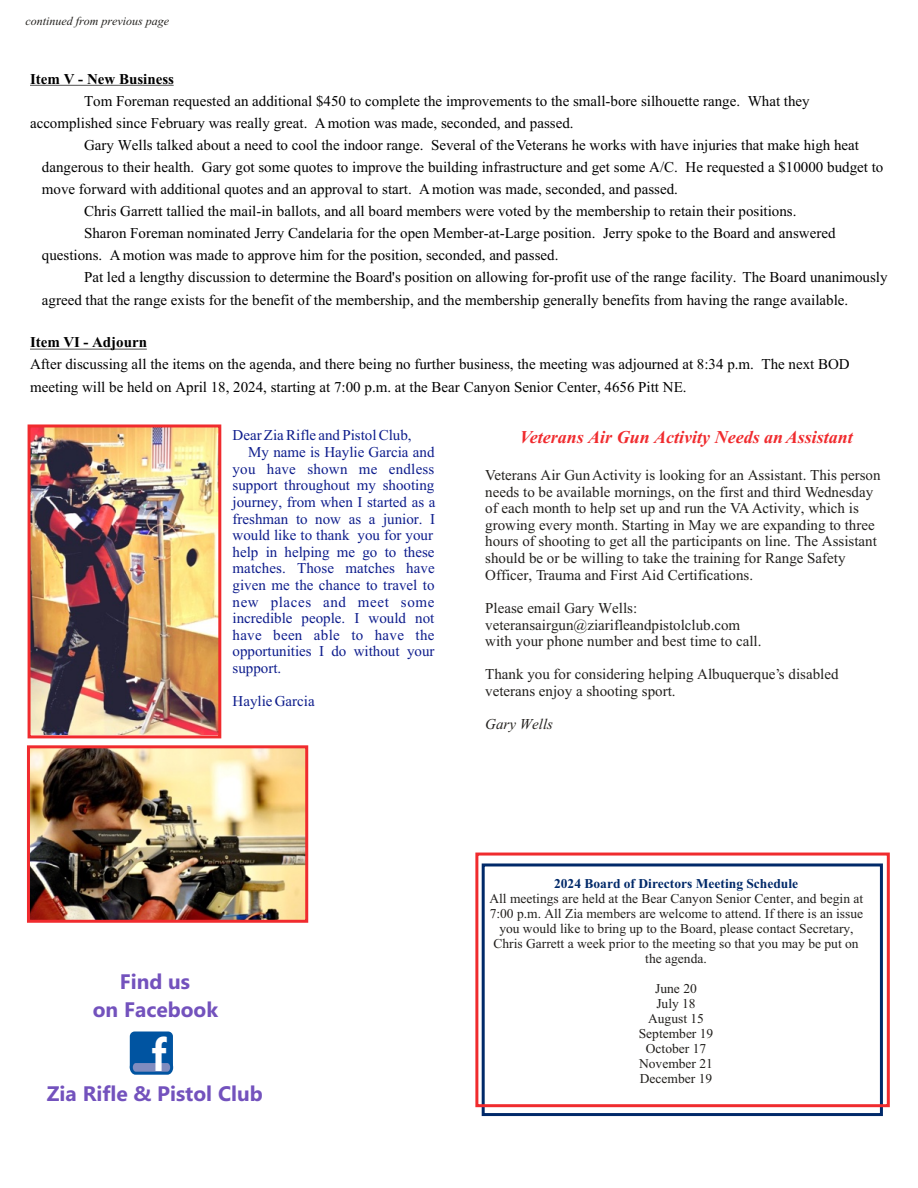
<style>
.page{position:relative;width:918px;height:1188px;background:#fff}
.page>*{position:absolute;margin:0;border:0;box-sizing:border-box;transform-origin:0 0}
.t1{font:700 45.9px "Segoe UI";color:#fff;scale:.86 1}
.t2{font:700 21px/27.9px "Segoe UI";color:#7352bd;text-align:center}
.t3{font:italic 700 18px "Times New Roman";color:#f02b2e}
.t4{font:15px/22px "Times New Roman";color:#000}
.t5{font:15px/16.6px "Times New Roman";color:#211f1c}
.t6{font:15px "Times New Roman";color:#0d1c8c}
.t7{font:700 15px "Times New Roman";color:#000}
.t8{font:15px "Times New Roman";letter-spacing:.02em;color:#0d1c8c}
.t9{font:15px "Times New Roman";letter-spacing:.04em;color:#0d1c8c}
.t10{font:italic 15px "Times New Roman";color:#211f1c}
.t11{font:13.5px/15px "Times New Roman";color:#211f1c;text-align:center}
.t12{font:700 13.5px "Times New Roman";color:#002969}
.t13{font:italic 12px "Times New Roman";color:#211f1c}
</style>
<div class="page">
<hr style="left:30px;top:85px;width:144px;height:1px;background:#000">
<hr style="left:30px;top:349px;width:117px;height:1px;background:#000">
<img style="left:32px;top:428px;width:185px;height:306px">
<div style="left:28px;top:424px;width:193px;height:314px;border:3px solid #f02b2e"></div>
<img style="left:31px;top:749px;width:273px;height:170px">
<div style="left:27px;top:745px;width:281px;height:178px;border:3px solid #f02b2e"></div>
<div style="left:482px;top:863px;width:401px;height:253px;border:3px solid #002969"></div>
<div style="left:475px;top:853px;width:415px;height:254px;border:3px solid #f02b2e"></div>
<div style="left:130px;top:1032px;width:43px;height:40px;background:#0054a1;border:3px solid #0054a1;border-radius:3px"></div>
<svg style="left:129px;top:1059px;width:45px;height:16px"></svg>
<p class="t13" style="left:26px;top:16px;width:145px">continued from previous page</p>
<p class="t7" style="left:30px;top:73px;width:146px">Item V - New Business</p>
<p class="t4" style="left:30px;top:91px;width:781px;text-indent:54px">Tom Foreman requested an additional $450 to complete the improvements to the small-bore silhouette range. What they accomplished since February was really great. A motion was made, seconded, and passed.</p>
<p class="t4" style="left:84px;top:135px;width:777px">Gary Wells talked about a need to cool the indoor range. Several of the Veterans he works with have injuries that make high heat</p>
<p class="t4" style="left:42px;top:157px;width:843px">dangerous to their health. Gary got some quotes to improve the building infrastructure and get some A/C. He requested a $10000 budget to</p>
<p class="t4" style="left:42px;top:180px;width:638px">move forward with additional quotes and an approval to start. A motion was made, seconded, and passed.</p>
<p class="t4" style="left:84px;top:202px;width:714px">Chris Garrett tallied the mail-in ballots, and all board members were voted by the membership to retain their positions.</p>
<p class="t4" style="left:84px;top:224px;width:753px">Sharon Foreman nominated Jerry Candelaria for the open Member-at-Large position. Jerry spoke to the Board and answered</p>
<p class="t4" style="left:42px;top:246px;width:518px">questions. A motion was made to approve him for the position, seconded, and passed.</p>
<p class="t4" style="left:84px;top:268px;width:805px">Pat led a lengthy discussion to determine the Board's position on allowing for-profit use of the range facility. The Board unanimously</p>
<p class="t4" style="left:42px;top:290px;width:808px">agreed that the range exists for the benefit of the membership, and the membership generally benefits from having the range available.</p>
<p class="t7" style="left:30px;top:337px;width:119px">Item VI - Adjourn</p>
<p class="t4" style="left:30px;top:355px;width:821px">After discussing all the items on the agenda, and there being no further business, the meeting was adjourned at 8:34 p.m. The next BOD meeting will be held on April 18, 2024, starting at 7:00 p.m. at the Bear Canyon Senior Center, 4656 Pitt NE.</p>
<p class="t6" style="left:233px;top:430px;width:181px">Dear Zia Rifle and Pistol Club,</p>
<p class="t6" style="left:248px;top:447px;width:188px">My name is Haylie Garcia and</p>
<p class="t6" style="left:233px;top:464px;width:203px">you have shown me endless</p>
<p class="t6" style="left:233px;top:480px;width:203px">support throughout my shooting</p>
<p class="t6" style="left:233px;top:497px;width:204px">journey, from when I started as a</p>
<p class="t6" style="left:233px;top:513px;width:204px">freshman to now as a junior. I</p>
<p class="t6" style="left:233px;top:530px;width:202px">would like to thank you for your</p>
<p class="t6" style="left:233px;top:547px;width:203px">help in helping me go to these</p>
<p class="t6" style="left:233px;top:563px;width:204px">matches. Those matches have</p>
<p class="t6" style="left:233px;top:580px;width:203px">given me the chance to travel to</p>
<p class="t9" style="left:233px;top:596px;width:203px">new places and meet some</p>
<p class="t6" style="left:233px;top:613px;width:203px">incredible people. I would not</p>
<p class="t8" style="left:233px;top:630px;width:203px">have been able to have the</p>
<p class="t6" style="left:233px;top:646px;width:203px">opportunities I do without your</p>
<p class="t6" style="left:233px;top:663px;width:50px">support.</p>
<p class="t6" style="left:233px;top:696px;width:84px">Haylie Garcia</p>
<p class="t3" style="left:520px;top:431px;width:335px">Veterans Air Gun Activity Needs an Assistant</p>
<p class="t5" style="left:485px;top:468px;width:397px">Veterans Air Gun Activity is looking for an Assistant. This person needs to be available mornings, on the first and third Wednesday of each month to help set up and run the VA Activity, which is growing every month. Starting in May we are expanding to three hours of shooting to get all the participants on line. The Assistant should be or be willing to take the training for Range Safety Officer, Trauma and First Aid Certifications.</p>
<p class="t5" style="left:485px;top:601px;width:278px">Please email Gary Wells: veteransairgun@ziarifleandpistolclub.com with your phone number and best time to call.</p>
<p class="t5" style="left:485px;top:668px;width:355px">Thank you for considering helping Albuquerque’s disabled veterans enjoy a shooting sport.</p>
<p class="t10" style="left:485px;top:719px;width:69px">Gary Wells</p>
<h2 class="t2" style="left:93px;top:968px;width:127px">Find us<br>on Facebook</h2>
<h1 class="t1" style="left:152px;top:1028px;width:19px">f</h1>
<h2 class="t2" style="left:47px;top:1080px;width:217px">Zia Rifle &amp; Pistol Club</h2>
<p class="t12" style="left:554px;top:879px;width:246px">2024 Board of Directors Meeting Schedule</p>
<p class="t11" style="left:489px;top:893px;width:375px">All meetings are held at the Bear Canyon Senior Center, and begin at 7:00 p.m. All Zia members are welcome to attend. If there is an issue you would like to bring up to the Board, please contact Secretary, Chris Garrett a week prior to the meeting so that you may be put on the agenda.</p>
<p class="t11" style="left:639px;top:982px;width:76px">June 20<br>July 18<br>August 15<br>September 19<br>October 17<br>November 21<br>December 19</p>
</div>
